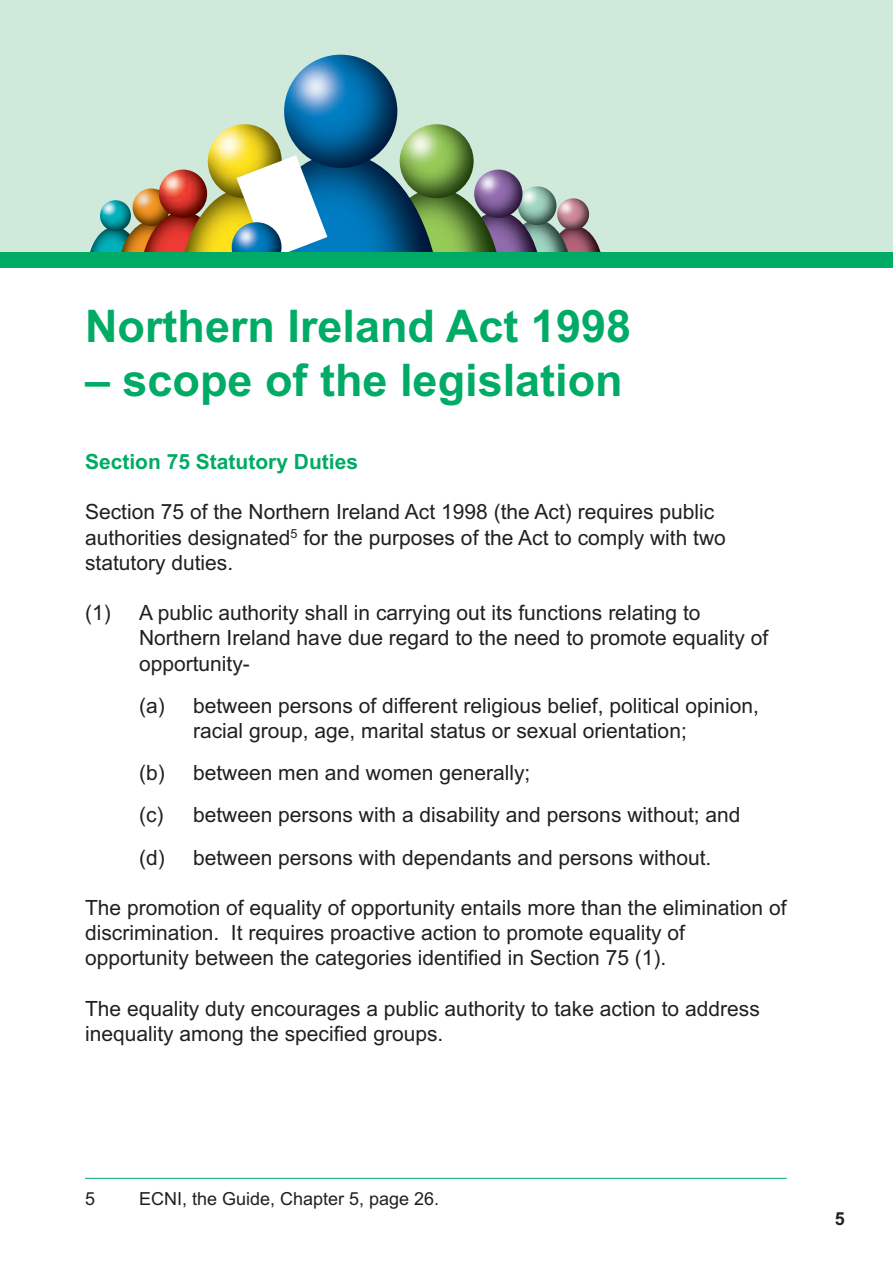
<style>
.page{position:relative;width:893px;height:1263px;background:#fff}
.page>*{position:absolute;margin:0;border:0;box-sizing:border-box;transform-origin:0 0}
.t1{font:700 45px "Arial";color:#00ab66}
.t2{font:21px/25.2px "Arial";color:#231f20}
.t3{font:700 21px "Arial";color:#00ab66}
.t4{font:18px "Arial";color:#231f20}
.t5{font:700 18px "Arial";color:#231f20}
</style>
<div class="page">
<div style="left:0;top:210px;width:893px;height:57px;background:#00ab66"></div>
<div style="left:0;top:0;width:893px;height:252px;background:#cfe9da"></div>
<img style="left:90px;top:227px;width:31px;height:25px">
<img style="left:100px;top:200px;width:31px;height:31px;border-radius:50%">
<img style="left:569px;top:226px;width:32px;height:26px">
<img style="left:557px;top:198px;width:32px;height:32px;border-radius:50%">
<img style="left:121px;top:221px;width:23px;height:31px">
<img style="left:133px;top:188px;width:37px;height:38px;border-radius:50%">
<img style="left:537px;top:220px;width:32px;height:32px">
<img style="left:518px;top:186px;width:38px;height:39px;border-radius:50%">
<img style="left:144px;top:211px;width:40px;height:41px">
<img style="left:159px;top:170px;width:48px;height:48px;border-radius:50%">
<img style="left:497px;top:211px;width:40px;height:41px">
<img style="left:474px;top:170px;width:48px;height:48px;border-radius:50%">
<img style="left:184px;top:188px;width:52px;height:64px">
<img style="left:208px;top:124px;width:74px;height:74px;border-radius:50%">
<img style="left:433px;top:188px;width:64px;height:64px">
<img style="left:400px;top:124px;width:74px;height:74px;border-radius:50%">
<img style="left:248px;top:153px;width:185px;height:99px">
<img style="left:284px;top:55px;width:113px;height:113px;border-radius:50%">
<svg style="left:236px;top:155px;width:91px;height:97px;background:#c6d5ca"></svg>
<img style="left:232px;top:222px;width:50px;height:30px">
<hr style="left:85px;top:1178px;width:702px;height:1px;background:#00ab66">
<h1 class="t1" style="left:85px;top:300px;width:547px">Northern Ireland Act 1998</h1>
<h1 class="t1" style="left:85px;top:354px;width:539px">– scope of the legislation</h1>
<p class="t3" style="left:85px;top:449px;width:275px">Section 75 Statutory Duties</p>
<p class="t2" style="left:85px;top:499px;width:642px">Section 75 of the Northern Ireland Act 1998 (the Act) requires public authorities designated<sup>5</sup> for the purposes of the Act to comply with two statutory duties.</p>
<p class="t2" style="left:139px;top:600px;width:631px;text-indent:-54px">(1) A public authority shall in carrying out its functions relating to<br>Northern Ireland have due regard to the need to promote equality of opportunity-</p>
<p class="t2" style="left:193px;top:693px;width:567px;text-indent:-54px">(a) between persons of different religious belief, political opinion, racial group, age, marital status or sexual orientation;</p>
<p class="t2" style="left:139px;top:752px;width:603px;line-height:42.2px">(b) between men and women generally;<br>(c) between persons with a disability and persons without; and (d) between persons with dependants and persons without.</p>
<p class="t2" style="left:85px;top:895px;width:703px">The promotion of equality of opportunity entails more than the elimination of discrimination. It requires proactive action to promote equality of opportunity between the categories identified in Section 75 (1).</p>
<p class="t2" style="left:85px;top:996px;width:676px">The equality duty encourages a public authority to take action to address inequality among the specified groups.</p>
<p class="t4" style="left:85px;top:1188px;width:12px">5</p>
<p class="t4" style="left:139px;top:1188px;width:302px">ECNI, the Guide, Chapter 5, page 26.</p>
<p class="t5" style="left:835px;top:1208px;width:12px">5</p>
</div>
